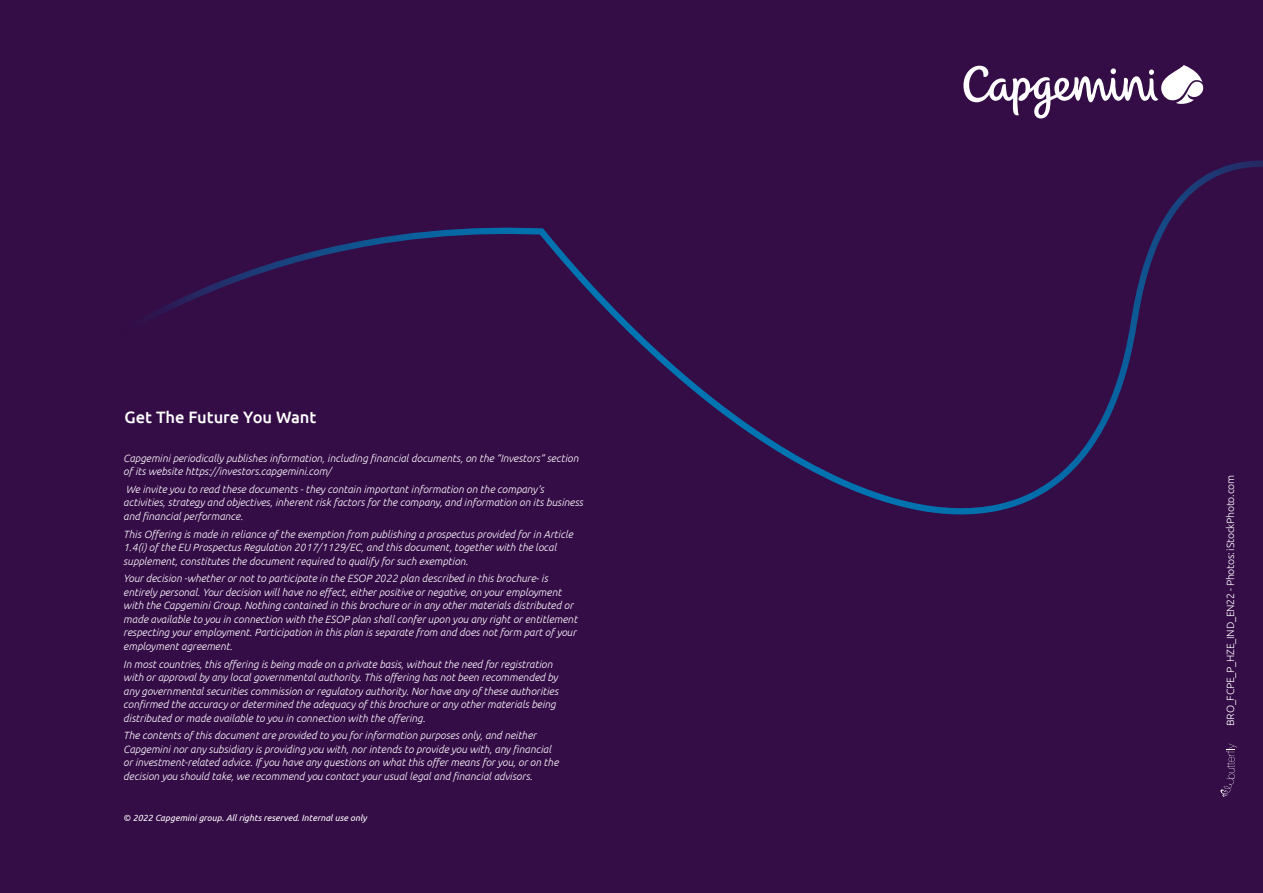
<style>
.page{position:relative;width:1263px;height:893px;background:#340c46}
.page>*{position:absolute;margin:0;border:0;box-sizing:border-box;transform-origin:0 0}
.t1{font:500 16.5px "Ubuntu";color:#fff}
.t2{font:italic 300 10.5px/13.5px "Ubuntu";color:#fff}
.t3{font:300 10.5px "Ubuntu";letter-spacing:-.025em;color:#fff}
.t4{font:italic 9px "Ubuntu";color:#fff}
</style>
<div class="page">
<svg style="left:156px;top:161px;width:1102px;height:347px"></svg>
<svg style="left:963px;top:65px;width:240px;height:53px"></svg>
<svg style="left:1220px;top:744px;width:17px;height:53px"></svg>
<h1 class="t1" style="left:125px;top:406px;width:193px">Get The Future You Want</h1>
<p class="t2" style="left:123px;top:451px;width:457px">Capgemini periodically publishes information, including financial documents, on the “Investors” section of its website https://investors.capgemini.com/</p>
<p class="t2" style="left:123px;top:482px;width:461px">We invite you to read these documents - they contain important information on the company’s activities, strategy and objectives, inherent risk factors for the company, and information on its business and financial performance.</p>
<p class="t2" style="left:123px;top:527px;width:451px">This Offering is made in reliance of the exemption from publishing a prospectus provided for in Article<br>1.4(i) of the EU Prospectus Regulation 2017/1129/EC, and this document, together with the local supplement, constitutes the document required to qualify for such exemption.</p>
<p class="t2" style="left:123px;top:572px;width:455px">Your decision -whether or not to participate in the ESOP 2022 plan described in this brochure- is entirely personal. Your decision will have no effect, either positive or negative, on your employment with the Capgemini Group. Nothing contained in this brochure or in any other materials distributed or made available to you in connection with the ESOP plan shall confer upon you any right or entitlement respecting your employment. Participation in this plan is separate from and does not form part of your employment agreement.</p>
<p class="t2" style="left:123px;top:657px;width:436px">In most countries, this offering is being made on a private basis, without the need for registration with or approval by any local governmental authority. This offering has not been recommended by any governmental securities commission or regulatory authority. Nor have any of these authorities confirmed the accuracy or determined the adequacy of this brochure or any other materials being distributed or made available to you in connection with the offering.</p>
<p class="t2" style="left:123px;top:729px;width:437px">The contents of this document are provided to you for information purposes only, and neither Capgemini nor any subsidiary is providing you with, nor intends to provide you with, any financial or investment-related advice. If you have any questions on what this offer means for you, or on the decision you should take, we recommend you contact your usual legal and financial advisors.</p>
<p class="t4" style="left:123px;top:813px;width:245px">© 2022 Capgemini group. All rights reserved. Internal use only</p>
<p class="t3" style="left:1224px;top:726px;width:252px;rotate:-90deg">BRO_FCPE_P_HZE_IND_EN22 - Photos: iStockPhoto.com</p>
</div>
